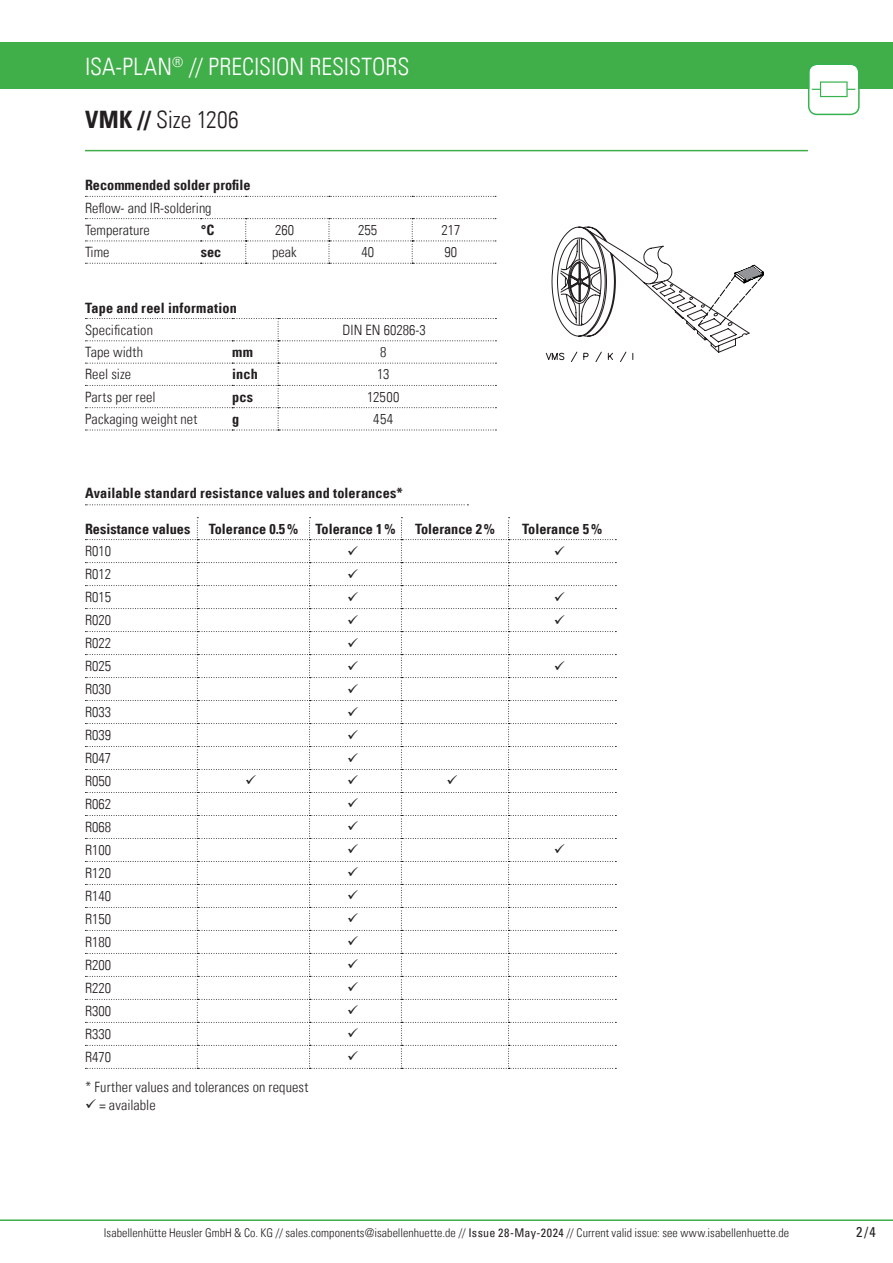
<style>
.page{position:relative;width:893px;height:1263px;background:#fff}
.page>*{position:absolute;margin:0;border:0;box-sizing:border-box;transform-origin:0 0}
.t1{font:24px "Univers Com 47 Light Cond";color:#fff}
.t2{font:24px "Univers Com 47 Light Cond";letter-spacing:-.005em;color:#231f20}
.t3{font:14.25px/22.4px "Univers Com 47 Light Cond";color:#231f20}
.t4{font:14.25px "Univers Com 67 Bold Cond";color:#231f20}
.t5{font:condensed 14.25px "Univers Com 57";color:#231f20}
.t6{font:12px "Univers Com 47 Light Cond";letter-spacing:.005em;color:#231f20}
.s1{font-family:"Univers Com 67 Bold Cond"}
.s2{font-family:"Univers Com 57";font-stretch:condensed}
</style>
<div class="page">
<hr style="left:0;top:1219px;width:893px;height:2px;background:#40ae49">
<div style="left:0;top:43px;width:893px;height:46px;background:#40ae49"></div>
<hr style="left:85px;top:150px;width:723px;height:1px;background:#40ae49">
<svg style="left:808px;top:65px;width:52px;height:50px"></svg>
<svg style="left:85px;top:318px;width:411px;height:113px"></svg>
<svg style="left:545px;top:226px;width:219px;height:136px"></svg>
<svg style="left:85px;top:196px;width:411px;height:1px"></svg>
<svg style="left:85px;top:218px;width:411px;height:46px"></svg>
<svg style="left:85px;top:504px;width:383px;height:1px"></svg>
<svg style="left:85px;top:517px;width:531px;height:552px"></svg>
<h1 class="t1" style="left:85px;top:52px;width:326px">ISA-PLAN<sup>®</sup> // PRECISION RESISTORS</h1>
<h1 class="t2" style="left:85px;top:105px;width:155px"><span class="s1">VMK //</span> Size 1206</h1>
<p class="t4" style="left:85px;top:176px;width:167px">Recommended solder profile</p>
<p class="t3" style="left:85px;top:196px;width:128px">Reflow- and IR-soldering<br>Temperature</p>
<p class="t4" style="left:201px;top:221px;width:15px">°C</p>
<p class="t3" style="left:275px;top:219px;width:20px">260</p>
<p class="t3" style="left:358px;top:219px;width:20px">255</p>
<p class="t3" style="left:441px;top:219px;width:20px">217</p>
<p class="t3" style="left:85px;top:241px;width:26px">Time</p>
<p class="t4" style="left:201px;top:243px;width:22px">sec</p>
<p class="t3" style="left:272px;top:241px;width:26px">peak</p>
<p class="t3" style="left:361px;top:241px;width:14px">40</p>
<p class="t3" style="left:445px;top:241px;width:14px">90</p>
<p class="t4" style="left:85px;top:299px;width:153px">Tape and reel information</p>
<p class="t3" style="left:85px;top:319px;width:70px">Specification</p>
<p class="t3" style="left:343px;top:319px;width:85px">DIN EN 60286-3</p>
<p class="t3" style="left:85px;top:341px;width:60px">Tape width</p>
<p class="t4" style="left:232px;top:343px;width:22px">mm</p>
<p class="t3" style="left:380px;top:341px;width:8px">8</p>
<p class="t3" style="left:85px;top:363px;width:48px">Reel size</p>
<p class="t4" style="left:232px;top:366px;width:27px">inch</p>
<p class="t3" style="left:377px;top:363px;width:14px">13</p>
<p class="t3" style="left:85px;top:385px;width:72px">Parts per reel</p>
<p class="t4" style="left:232px;top:388px;width:23px">pcs</p>
<p class="t3" style="left:367px;top:385px;width:34px">12500</p>
<p class="t3" style="left:85px;top:408px;width:114px">Packaging weight net</p>
<p class="t4" style="left:232px;top:410px;width:9px">g</p>
<p class="t3" style="left:373px;top:408px;width:22px">454</p>
<p class="t4" style="left:85px;top:484px;width:319px">Available standard resistance values and tolerances*</p>
<p class="t4" style="left:85px;top:520px;width:107px">Resistance values</p>
<p class="t4" style="left:209px;top:520px;width:188px">Tolerance 0.5% Tolerance 1%</p>
<p class="t4" style="left:415px;top:520px;width:81px">Tolerance 2%</p>
<p class="t4" style="left:522px;top:520px;width:81px">Tolerance 5%</p>
<p class="t3" style="left:85px;top:540px;width:28px">R010</p>
<p class="t3" style="left:85px;top:563px;width:28px">R012</p>
<p class="t3" style="left:85px;top:586px;width:28px">R015</p>
<p class="t3" style="left:85px;top:609px;width:28px">R020</p>
<p class="t3" style="left:85px;top:632px;width:28px">R022</p>
<p class="t3" style="left:85px;top:655px;width:28px">R025</p>
<p class="t3" style="left:85px;top:678px;width:28px">R030</p>
<p class="t3" style="left:85px;top:701px;width:28px">R033</p>
<p class="t3" style="left:85px;top:724px;width:28px">R039</p>
<p class="t3" style="left:85px;top:747px;width:28px">R047</p>
<p class="t3" style="left:85px;top:770px;width:28px">R050</p>
<p class="t3" style="left:85px;top:792px;width:28px">R062</p>
<p class="t3" style="left:85px;top:815px;width:28px">R068</p>
<p class="t3" style="left:85px;top:838px;width:28px">R100</p>
<p class="t3" style="left:85px;top:861px;width:28px">R120</p>
<p class="t3" style="left:85px;top:884px;width:28px">R140</p>
<p class="t3" style="left:85px;top:907px;width:28px">R150</p>
<p class="t3" style="left:85px;top:930px;width:28px">R180</p>
<p class="t3" style="left:85px;top:953px;width:28px">R200</p>
<p class="t3" style="left:85px;top:976px;width:28px">R220</p>
<p class="t3" style="left:85px;top:999px;width:28px">R300</p>
<p class="t3" style="left:85px;top:1022px;width:28px">R330</p>
<p class="t3" style="left:85px;top:1045px;width:28px">R470</p>
<p class="t3" style="left:85px;top:1076px;width:225px">* Further values and tolerances on request</p>
<p class="t3" style="left:85px;top:1094px;width:72px">✓ = available</p>
<p class="t6" style="left:104px;top:1225px;width:687px">Isabellenhütte Heusler GmbH &amp; Co. KG // sales.components@isabellenhuette.de // <span class="s2">Issue 28-May-2024</span> // Current valid issue: see www.isabellenhuette.de</p>
<p class="t5" style="left:856px;top:1223px;width:21px">2/4</p>
</div>
